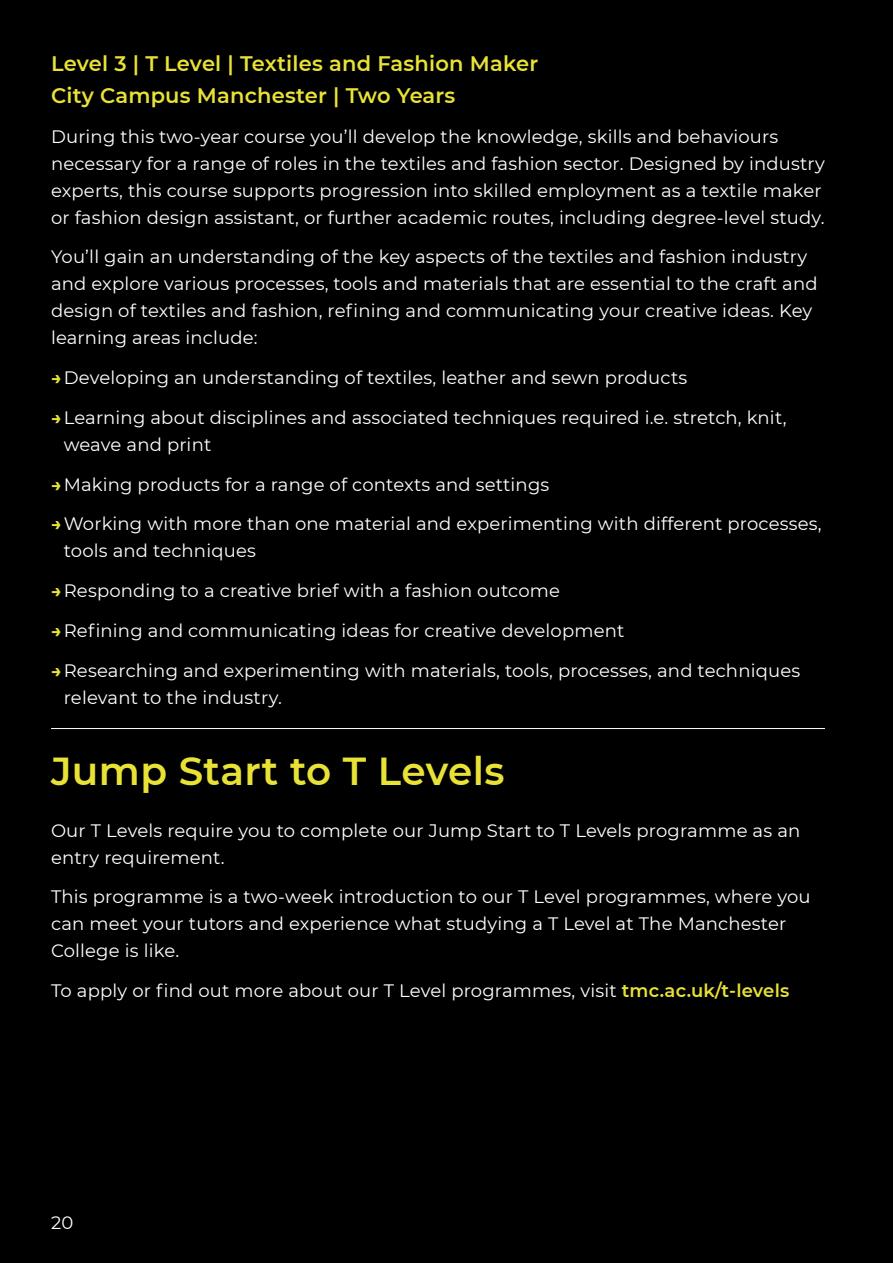
<style>
.page{position:relative;width:893px;height:1263px;background:#000}
.page>*{position:absolute;margin:0;border:0;box-sizing:border-box;transform-origin:0 0}
.Line_Above_Header{font:600 39px "Montserrat";letter-spacing:.01em;color:#e8e237}
.Course_Title_T_Levels_No_Line_Above{font:600 21px/31.5px "Montserrat";letter-spacing:.01em;color:#e8e237}
.Body_Copy_T_Levels{font:18px/27px "Montserrat";letter-spacing:.01em;color:#fff}
.s1{font-weight:700;color:#e8e237}
.s2{font-weight:600;color:#e8e237}
</style>
<div class="page">
<hr style="left:51px;top:728px;width:774px;height:1px;background:#fff">
<p class="Course_Title_T_Levels_No_Line_Above" style="left:51px;top:47px;width:489px">Level 3 | T Level | Textiles and Fashion Maker<br>City Campus Manchester | Two Years</p>
<p class="Body_Copy_T_Levels" style="left:51px;top:122px;width:775px">During this two-year course you’ll develop the knowledge, skills and behaviours necessary for a range of roles in the textiles and fashion sector. Designed by industry experts, this course supports progression into skilled employment as a textile maker or fashion design assistant, or further academic routes, including degree-level study.</p>
<p class="Body_Copy_T_Levels" style="left:51px;top:243px;width:768px">You’ll gain an understanding of the key aspects of the textiles and fashion industry and explore various processes, tools and materials that are essential to the craft and design of textiles and fashion, refining and communicating your creative ideas. Key learning areas include:</p>
<p class="Body_Copy_T_Levels" style="left:51px;top:364px;width:638px"><span class="s1">→</span>Developing an understanding of textiles, leather and sewn products</p>
<p class="Body_Copy_T_Levels" style="left:64px;top:403px;width:724px;text-indent:-13px"><span class="s1">→</span>Learning about disciplines and associated techniques required i.e. stretch, knit, weave and print</p>
<p class="Body_Copy_T_Levels" style="left:51px;top:470px;width:500px"><span class="s1">→</span>Making products for a range of contexts and settings</p>
<p class="Body_Copy_T_Levels" style="left:64px;top:510px;width:759px;text-indent:-13px"><span class="s1">→</span>Working with more than one material and experimenting with different processes, tools and techniques</p>
<p class="Body_Copy_T_Levels" style="left:51px;top:577px;width:510px"><span class="s1">→</span>Responding to a creative brief with a fashion outcome</p>
<p class="Body_Copy_T_Levels" style="left:51px;top:616px;width:575px"><span class="s1">→</span>Refining and communicating ideas for creative development</p>
<p class="Body_Copy_T_Levels" style="left:64px;top:656px;width:738px;text-indent:-13px"><span class="s1">→</span>Researching and experimenting with materials, tools, processes, and techniques relevant to the industry.</p>
<p class="Line_Above_Header" style="left:51px;top:743px;width:455px">Jump Start to T Levels</p>
<p class="Body_Copy_T_Levels" style="left:51px;top:816px;width:751px">Our T Levels require you to complete our Jump Start to T Levels programme as an entry requirement.</p>
<p class="Body_Copy_T_Levels" style="left:51px;top:883px;width:761px">This programme is a two-week introduction to our T Level programmes, where you can meet your tutors and experience what studying a T Level at The Manchester<br>College is like.</p>
<p class="Body_Copy_T_Levels" style="left:51px;top:976px;width:740px">To apply or find out more about our T Level programmes, visit <span class="s2">tmc.ac.uk/t-levels</span></p>
<p class="Body_Copy_T_Levels" style="left:51px;top:1208px;width:24px">20</p>
</div>
